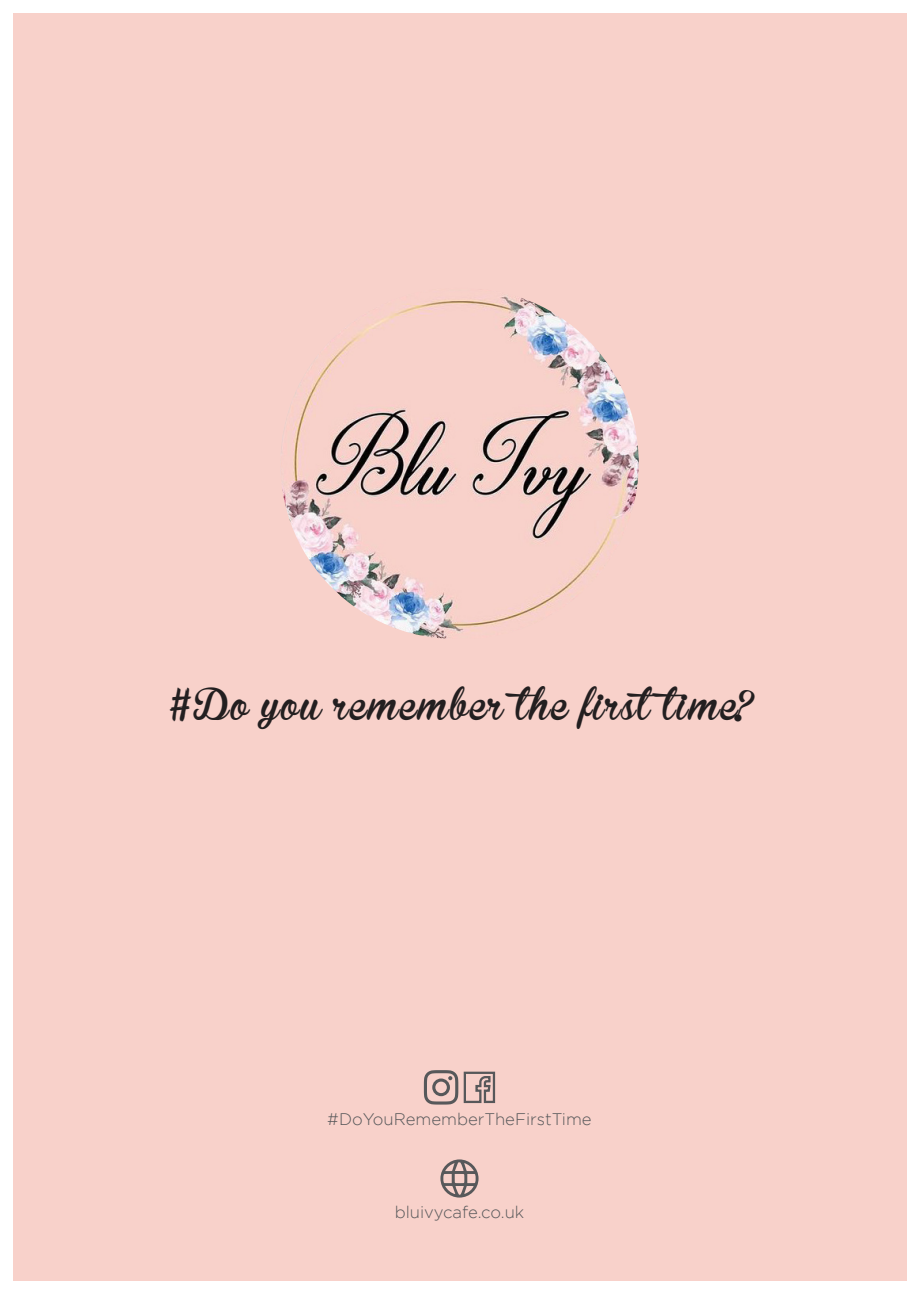
<style>
.page{position:relative;width:919px;height:1289px;background:#fff}
.page>*{position:absolute;margin:0;border:0;box-sizing:border-box;transform-origin:0 0}
.t1{font:91.05px "Edwardian Script ITC";letter-spacing:-.02em;color:#231f20}
.t2{font:45px "Brannboll Connect PERSONALUSE";letter-spacing:.04em;color:#231f20}
.t3{font:300 16.65px "Gotham";color:#57585a}
.s1{font-family:"Active"}
</style>
<div class="page">
<div style="left:13px;top:13px;width:893px;height:1267px;background:#f8d1ca"></div>
<img style="left:280px;top:288px;width:358px;height:351px;border-radius:175px">
<svg style="left:424px;top:1070px;width:72px;height:34px"></svg>
<svg style="left:440px;top:1159px;width:38px;height:38px"></svg>
<p class="t1" style="left:273px;top:641px;width:374px">Drinks Menu</p>
<p class="t2" style="left:170px;top:678px;width:580px"><span class="s1">#</span>Do you remember the first time?</p>
<p class="t3" style="left:327px;top:1109px;width:266px">#DoYouRememberTheFirstTime</p>
<p class="t3" style="left:394px;top:1203px;width:131px">bluivycafe.co.uk</p>
</div>
